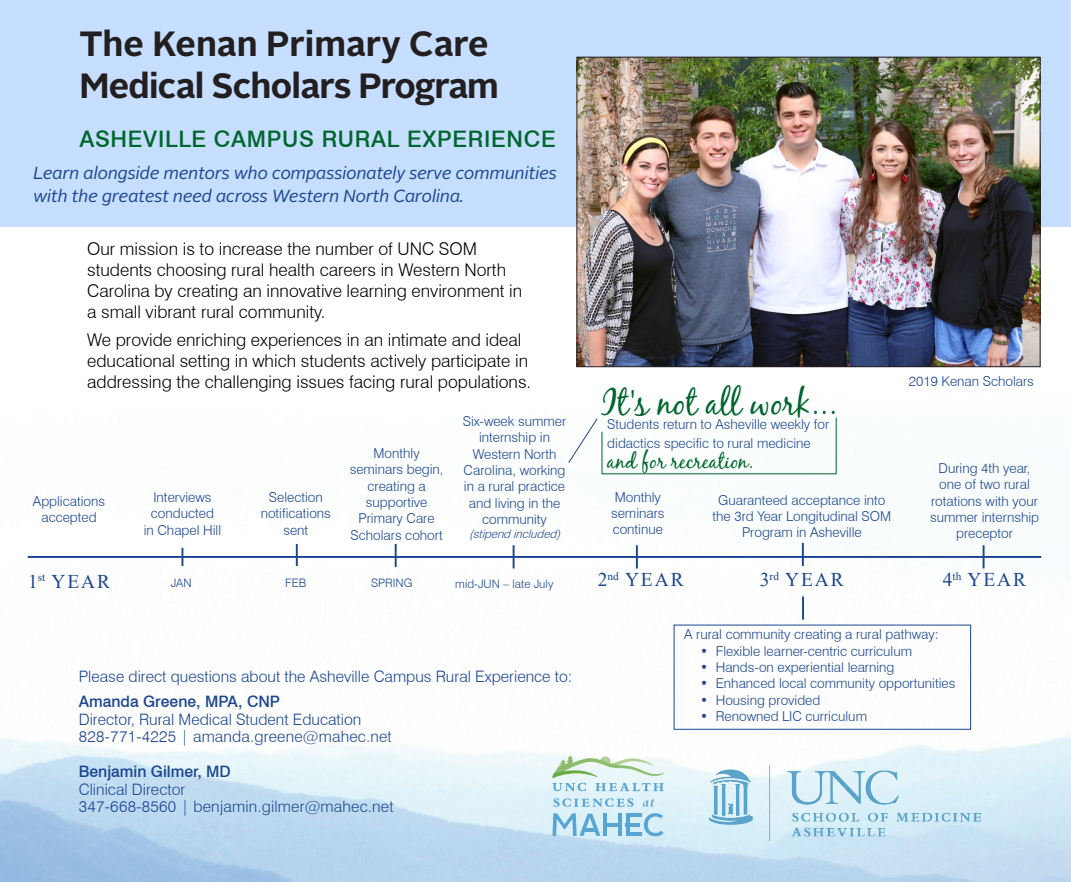
<style>
.page{position:relative;width:1071px;height:882px;background:#fff}
.page>*{position:absolute;margin:0;border:0;box-sizing:border-box;transform-origin:0 0}
.t1{font:700 35px "Alright Sans";letter-spacing:-.02em;color:#231f20}
.t2{font:700 35px "Alright Sans";color:#231f20}
.t3{font:35px "Black Jack";color:#00662d}
.t4{font:500 22.75px "Swiss 721 BT";letter-spacing:.03em;color:#00662d}
.t5{font:21.35px "Black Jack";color:#00662d}
.t6{font:19.43px "Times New Roman";letter-spacing:.1em;color:#1b4692}
.t7{font:300 17.5px/21px "Swiss 721 BT";color:#000}
.t8{font:italic 17.5px/22.8px "Alright Sans";letter-spacing:-.01em;color:#1b4692}
.t9{font:300 15.75px/17.5px "Swiss 721 BT";color:#1b4692}
.t10{font:500 15.75px "Swiss 721 BT";color:#1b4692}
.t11{font:300 13.65px/16.3px "Swiss 721 BT";color:#1b4692;text-align:center}
.t12{font:300 11.72px "Swiss 721 BT";color:#1b4692}
.t13{font:italic 300 11.72px "Swiss 721 BT";color:#1b4692}
.t14{font:11.38px "Times New Roman";color:#1b4692}
.s1{font-size:19.43px}
</style>
<div class="page">
<img style="left:0;top:363px;width:1071px;height:519px">
<div style="left:0;top:0;width:1071px;height:227px;background:#c6deff"></div>
<hr style="left:28px;top:556px;width:1013px;height:2px;background:#1b4692">
<svg style="left:181px;top:548px;width:2px;height:18px"></svg>
<hr style="left:296px;top:544px;width:2px;height:22px;background:#1b4692">
<hr style="left:395px;top:544px;width:2px;height:23px;background:#1b4692">
<hr style="left:636px;top:545px;width:2px;height:24px;background:#1b4692">
<hr style="left:802px;top:543px;width:2px;height:23px;background:#1b4692">
<hr style="left:983px;top:545px;width:2px;height:23px;background:#1b4692">
<hr style="left:513px;top:545px;width:2px;height:23px;background:#1b4692">
<svg style="left:567px;top:417px;width:270px;height:58px"></svg>
<hr style="left:603px;top:814px;width:4px;height:22px;background:#58a5d5">
<hr style="left:605px;top:823px;width:14px;height:3px;background:#58a5d5">
<hr style="left:618px;top:814px;width:4px;height:22px;background:#58a5d5">
<hr style="left:626px;top:814px;width:16px;height:3px;background:#58a5d5">
<hr style="left:626px;top:814px;width:3px;height:22px;background:#58a5d5">
<hr style="left:626px;top:833px;width:16px;height:3px;background:#58a5d5">
<hr style="left:626px;top:823px;width:14px;height:3px;background:#58a5d5">
<svg style="left:552px;top:814px;width:48px;height:22px"></svg>
<svg style="left:644px;top:813px;width:20px;height:23px"></svg>
<svg style="left:553px;top:798px;width:81px;height:9px"></svg>
<svg style="left:643px;top:799px;width:11px;height:8px"></svg>
<svg style="left:552px;top:756px;width:112px;height:35px;background:#cfe6de"></svg>
<img style="left:710px;top:766px;width:271px;height:74px">
<img style="left:579px;top:59px;width:459px;height:306px">
<div style="left:577px;top:57px;width:463px;height:310px;border:1px solid #231f20"></div>
<hr style="left:802px;top:597px;width:2px;height:23px;background:#1b4692">
<div style="left:674px;top:625px;width:297px;height:105px;border:1px solid #1b4692"></div>
<p class="t2" style="left:79px;top:19px;width:411px">The Kenan Primary Care</p>
<p class="t1" style="left:79px;top:61px;width:421px">Medical Scholars Program</p>
<p class="t4" style="left:79px;top:125px;width:478px">ASHEVILLE CAMPUS RURAL EXPERIENCE</p>
<p class="t8" style="left:33px;top:162px;width:525px">Learn alongside mentors who compassionately serve communities with the greatest need across Western North Carolina.</p>
<p class="t7" style="left:87px;top:238px;width:437px">Our mission is to increase the number of UNC SOM students choosing rural health careers in Western North Carolina by creating an innovative learning environment in a small vibrant rural community.</p>
<p class="t7" style="left:87px;top:330px;width:446px">We provide enriching experiences in an intimate and ideal educational setting in which students actively participate in addressing the challenging issues facing rural populations.</p>
<p class="t11" style="left:909px;top:373px;width:127px">2019 Kenan Scholars</p>
<p class="t3" style="left:601px;top:381px;width:237px">It's not all work...</p>
<p class="t11" style="left:607px;top:414px;width:223px;line-height:19.4px;text-align:left">Students return to Asheville weekly for didactics specific to rural medicine</p>
<p class="t5" style="left:607px;top:448px;width:148px">and for recreation.</p>
<p class="t11" style="left:463px;top:413px;width:105px">Six-week summer internship in<br>Western North<br>Carolina, working in a rural practice and living in the community</p>
<p class="t13" style="left:469px;top:527px;width:96px">(stipendincluded)</p>
<p class="t12" style="left:455px;top:576px;width:100px">mid-JUN – late July</p>
<p class="t11" style="left:350px;top:445px;width:95px">Monthly seminars begin,</p>
<p class="t11" style="left:351px;top:478px;width:94px">creating a supportive<br>Primary Care<br>Scholars cohort</p>
<p class="t11" style="left:611px;top:489px;width:55px;text-align:left">Monthly seminars continue</p>
<p class="t11" style="left:939px;top:460px;width:93px">During 4th year,</p>
<p class="t11" style="left:930px;top:476px;width:111px">one of two rural rotations with your summer internship preceptor</p>
<p class="t11" style="left:33px;top:493px;width:74px">Applications accepted</p>
<p class="t11" style="left:144px;top:489px;width:79px">Interviews conducted<br>in Chapel Hill</p>
<p class="t11" style="left:261px;top:489px;width:72px">Selection notifications</p>
<p class="t11" style="left:713px;top:492px;width:180px">Guaranteed acceptance into the 3rd Year Longitudinal SOM<br>Program in Asheville</p>
<p class="t11" style="left:283px;top:521px;width:26px">sent</p>
<p class="t6" style="left:598px;top:566px;width:87px">2<sup>nd</sup> YEAR</p>
<p class="t6" style="left:760px;top:566px;width:86px">3<sup>rd</sup> YEAR</p>
<p class="t14" style="left:943px;top:568px;width:20px"><span class="s1">4</span>th</p>
<p class="t12" style="left:371px;top:576px;width:43px">SPRING</p>
<p class="t6" style="left:967px;top:566px;width:60px">YEAR</p>
<p class="t6" style="left:28px;top:567px;width:84px">1<sup>st</sup> YEAR</p>
<p class="t12" style="left:171px;top:576px;width:23px">JAN</p>
<p class="t12" style="left:285px;top:576px;width:23px">FEB</p>
<p class="t9" style="left:79px;top:668px;width:495px">Please direct questions about the Asheville Campus Rural Experience to:</p>
<p class="t10" style="left:79px;top:692px;width:203px">Amanda Greene, MPA, CNP</p>
<p class="t9" style="left:79px;top:710px;width:284px">Director, Rural Medical Student Education</p>
<p class="t9" style="left:79px;top:728px;width:315px">828-771-4225 | amanda.greene@mahec.net</p>
<p class="t10" style="left:79px;top:762px;width:154px">Benjamin Gilmer, MD</p>
<p class="t9" style="left:79px;top:780px;width:316px">Clinical Director<br>347-668-8560 | benjamin.gilmer@mahec.net</p>
<p class="t11" style="left:684px;top:626px;width:256px">A rural community creating a rural pathway:</p>
<p class="t11" style="left:700px;top:642px;width:214px">• Flexible learner-centric curriculum</p>
<p class="t11" style="left:700px;top:659px;width:196px">• Hands-on experiential learning</p>
<p class="t11" style="left:700px;top:675px;width:257px">• Enhanced local community opportunities</p>
<p class="t11" style="left:700px;top:691px;width:122px">• Housing provided</p>
<p class="t11" style="left:700px;top:708px;width:169px">• Renowned LIC curriculum</p>
</div>
